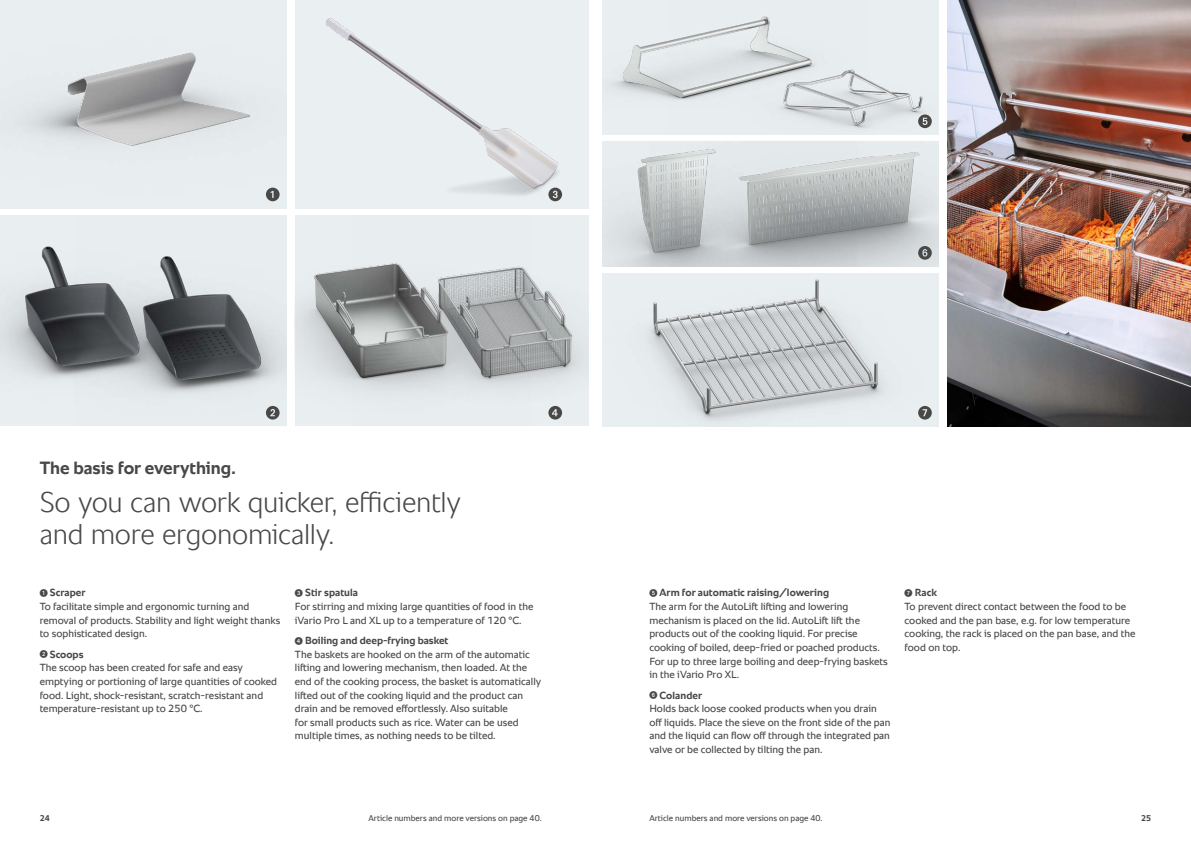
<style>
.page{position:relative;width:1191px;height:842px;background:#fff}
.page>*{position:absolute;margin:0;border:0;box-sizing:border-box;transform-origin:0 0}
.t1{font:300 29px/32px "RATIONAL Sans TT";letter-spacing:-.01em;color:#484847}
.t2{font:700 18px "RATIONAL Sans TT";color:#484847}
.t3{font:10.5px/13.6px "RATIONAL Sans TT";color:#484847}
.t4{font:8.5px "RATIONAL Sans TT";color:#484847}
.t5{font:700 8.5px "RATIONAL Sans TT";color:#484847}
.s1{font-family:"European Pi One";font-size:8px}
.s2{font-weight:700}
</style>
<div class="page">
<img style="left:947px;top:0;width:244px;height:426px">
<img style="left:870px;top:0;width:68px;height:135px">
<img style="left:602px;top:0;width:268px;height:135px">
<svg style="left:918px;top:114px;width:13px;height:14px"></svg>
<img style="left:602px;top:141px;width:47px;height:125px">
<img style="left:649px;top:141px;width:289px;height:125px">
<svg style="left:918px;top:246px;width:13px;height:14px"></svg>
<img style="left:602px;top:273px;width:336px;height:153px">
<svg style="left:918px;top:406px;width:13px;height:14px"></svg>
<img style="left:0;top:0;width:286px;height:208px">
<svg style="left:266px;top:188px;width:13px;height:13px"></svg>
<img style="left:295px;top:215px;width:58px;height:211px">
<img style="left:353px;top:215px;width:235px;height:211px">
<svg style="left:548px;top:406px;width:14px;height:14px"></svg>
<img style="left:295px;top:0;width:293px;height:208px">
<svg style="left:548px;top:188px;width:14px;height:13px"></svg>
<img style="left:0;top:215px;width:286px;height:211px">
<svg style="left:266px;top:406px;width:13px;height:14px"></svg>
<h2 class="t2" style="left:40px;top:455px;width:197px">The basis for everything.</h2>
<h1 class="t1" style="left:40px;top:486px;width:423px">So you can work quicker, efficiently and more ergonomically.</h1>
<p class="t3" style="left:40px;top:586px;width:242px"><span class="s1">1</span> <span class="s2">Scraper<br></span>To facilitate simple and ergonomic turning and removal of products. Stability and light weight thanks to sophisticated design.</p>
<p class="t3" style="left:40px;top:647px;width:239px"><span class="s1">2</span> <span class="s2">Scoops<br></span>The scoop has been created for safe and easy emptying or portioning of large quantities of cooked food. Light, shock-resistant, scratch-resistant and temperature-resistant up to 250 °C.</p>
<p class="t3" style="left:295px;top:586px;width:240px"><span class="s1">3</span> <span class="s2">Stir spatula<br></span>For stirring and mixing large quantities of food in the iVario Pro L and XL up to a temperature of 120 °C.</p>
<p class="t3" style="left:295px;top:634px;width:248px"><span class="s1">4</span> <span class="s2">Boiling and deep-frying basket<br></span>The baskets are hooked on the arm of the automatic lifting and lowering mechanism, then loaded. At the end of the cooking process, the basket is automatically lifted out of the cooking liquid and the product can drain and be removed effortlessly. Also suitable<br>for small products such as rice. Water can be used multiple times, as nothing needs to be tilted.</p>
<p class="t3" style="left:649px;top:586px;width:240px"><span class="s1">5</span> <span class="s2">Arm for automatic raising/lowering<br></span>The arm for the AutoLift lifting and lowering mechanism is placed on the lid. AutoLift lift the products out of the cooking liquid. For precise cooking of boiled, deep-fried or poached products.<br>For up to three large boiling and deep-frying baskets in the iVario Pro XL.</p>
<p class="t3" style="left:649px;top:688px;width:242px"><span class="s1">6</span> <span class="s2">Colander<br></span>Holds back loose cooked products when you drain off liquids. Place the sieve on the front side of the pan and the liquid can flow off through the integrated pan valve or be collected by tilting the pan.</p>
<p class="t3" style="left:904px;top:586px;width:232px"><span class="s1">7</span> <span class="s2">Rack<br></span>To prevent direct contact between the food to be cooked and the pan base, e.g. for low temperature cooking, the rack is placed on the pan base, and the food on top.</p>
<p class="t5" style="left:40px;top:812px;width:12px">24</p>
<p class="t4" style="left:368px;top:812px;width:175px">Article numbers and more versions on page 40.</p>
<p class="t4" style="left:649px;top:812px;width:175px">Article numbers and more versions on page 40.</p>
<p class="t5" style="left:1141px;top:812px;width:12px">25</p>
</div>
